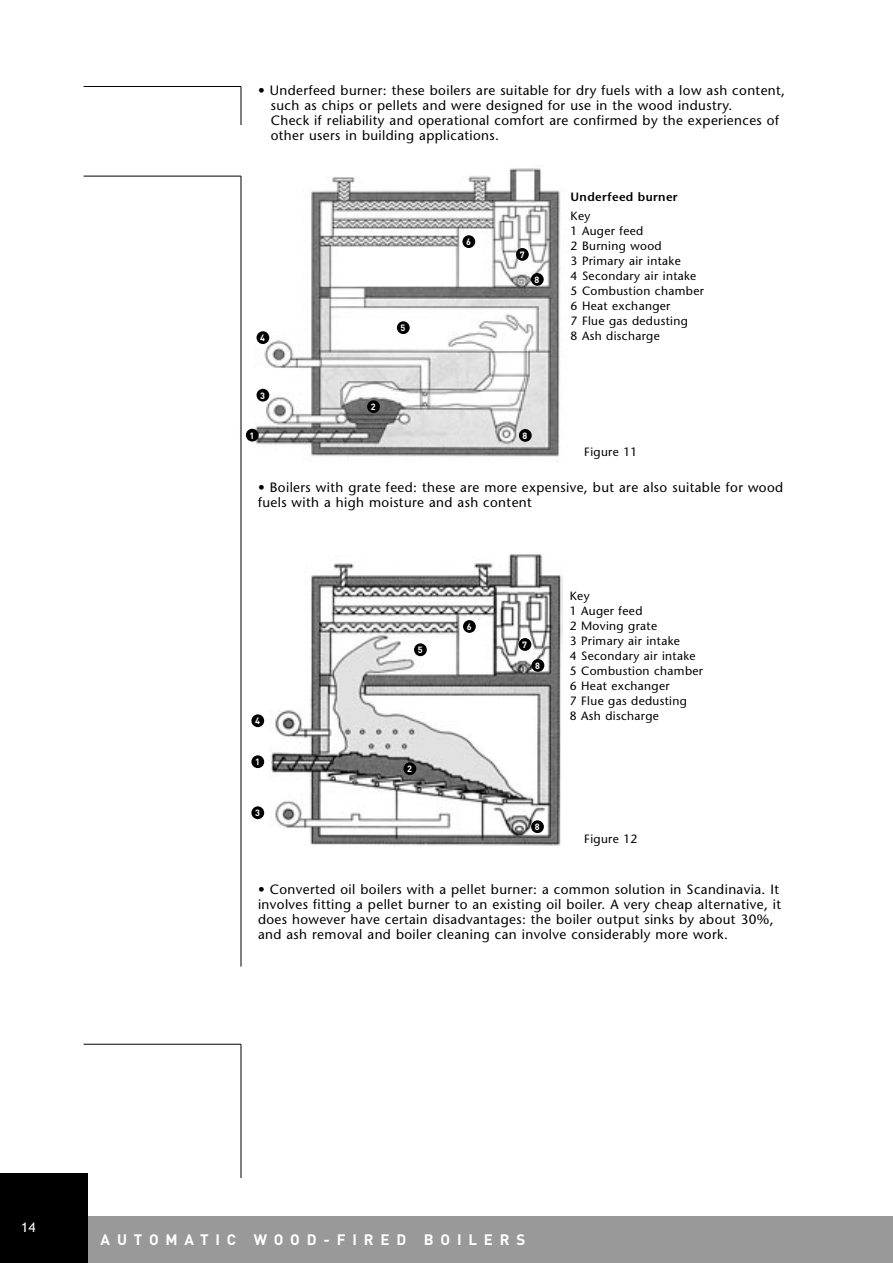
<style>
.page{position:relative;width:893px;height:1263px;background:#fff}
.page>*{position:absolute;margin:0;border:0;box-sizing:border-box;transform-origin:0 0}
.t1{font:700 15px "DIN";letter-spacing:.455em;color:#fff}
.t2{font:13.5px/15px "Stone Sans";letter-spacing:.03em;color:#000}
.t3{font:13.5px "Trebuchet MS";color:#fff}
.t4{font:12px/15px "Stone Sans";letter-spacing:.03em;color:#000}
.t5{font:600 12px "Stone Sans";letter-spacing:.03em;color:#000}
.t6{font:700 9px "DIN";color:#fff}
</style>
<div class="page">
<div style="left:28px;top:1216px;width:864px;height:47px;background:#999"></div>
<div style="left:0;top:1174px;width:88px;height:89px;background:#000"></div>
<img style="left:231px;top:168px;width:330px;height:294px">
<img style="left:270px;top:554px;width:292px;height:292px">
<hr style="left:240px;top:176px;width:1px;height:791px;background:#000">
<hr style="left:84px;top:176px;width:157px;height:1px;background:#000">
<hr style="left:240px;top:1044px;width:1px;height:134px;background:#000">
<hr style="left:84px;top:1044px;width:157px;height:1px;background:#000">
<div style="left:246px;top:429px;width:13px;height:13px;background:#000;border-radius:50%"></div>
<div style="left:251px;top:755px;width:13px;height:13px;background:#000;border-radius:50%"></div>
<div style="left:251px;top:806px;width:13px;height:13px;background:#000;border-radius:50%"></div>
<div style="left:251px;top:714px;width:13px;height:13px;background:#000;border-radius:50%"></div>
<div style="left:414px;top:643px;width:13px;height:13px;background:#000;border-radius:50%"></div>
<div style="left:463px;top:620px;width:13px;height:13px;background:#000;border-radius:50%"></div>
<div style="left:531px;top:659px;width:13px;height:13px;background:#000;border-radius:50%"></div>
<div style="left:518px;top:638px;width:13px;height:13px;background:#000;border-radius:50%"></div>
<div style="left:403px;top:762px;width:13px;height:13px;background:#000;border-radius:50%"></div>
<div style="left:531px;top:820px;width:13px;height:13px;background:#000;border-radius:50%"></div>
<div style="left:367px;top:400px;width:13px;height:13px;background:#000;border-radius:50%"></div>
<div style="left:256px;top:389px;width:13px;height:13px;background:#000;border-radius:50%"></div>
<div style="left:256px;top:331px;width:13px;height:13px;background:#000;border-radius:50%"></div>
<div style="left:397px;top:321px;width:12px;height:13px;background:#000;border-radius:50%"></div>
<div style="left:462px;top:235px;width:13px;height:13px;background:#000;border-radius:50%"></div>
<div style="left:516px;top:248px;width:12px;height:13px;background:#000;border-radius:50%"></div>
<div style="left:531px;top:273px;width:12px;height:13px;background:#000;border-radius:50%"></div>
<div style="left:519px;top:429px;width:12px;height:13px;background:#000;border-radius:50%"></div>
<hr style="left:240px;top:86px;width:1px;height:39px;background:#000">
<hr style="left:84px;top:86px;width:157px;height:1px;background:#000">
<p class="t2" style="left:271px;top:84px;width:516px;text-indent:-13px">• Underfeed burner: these boilers are suitable for dry fuels with a low ash content, such as chips or pellets and were designed for use in the wood industry.<br>Check if reliability and operational comfort are confirmed by the experiences of other users in building applications.</p>
<p class="t6" style="left:260px;top:335px;width:6px">4</p>
<p class="t6" style="left:260px;top:392px;width:6px">3</p>
<p class="t6" style="left:249px;top:432px;width:6px">1</p>
<p class="t6" style="left:400px;top:325px;width:6px">5</p>
<p class="t6" style="left:371px;top:404px;width:6px">2</p>
<p class="t6" style="left:466px;top:239px;width:6px">6</p>
<p class="t6" style="left:519px;top:251px;width:6px">7</p>
<p class="t6" style="left:534px;top:276px;width:6px">8</p>
<p class="t5" style="left:570px;top:192px;width:109px">Underfeed burner</p>
<p class="t4" style="left:570px;top:210px;width:135px">Key<br>1 Auger feed<br>2 Burning wood<br>3 Primary air intake<br>4 Secondary air intake<br>5 Combustion chamber<br>6 Heat exchanger<br>7 Flue gas dedusting<br>8 Ash discharge</p>
<p class="t6" style="left:522px;top:432px;width:6px">8</p>
<p class="t4" style="left:584px;top:446px;width:55px">Figure 11</p>
<p class="t2" style="left:258px;top:481px;width:526px">• Boilers with grate feed: these are more expensive, but are also suitable for wood fuels with a high moisture and ash content</p>
<p class="t6" style="left:255px;top:718px;width:6px">4</p>
<p class="t6" style="left:255px;top:759px;width:6px">1</p>
<p class="t6" style="left:255px;top:810px;width:6px">3</p>
<p class="t6" style="left:418px;top:647px;width:6px">5</p>
<p class="t6" style="left:407px;top:766px;width:6px">2</p>
<p class="t6" style="left:467px;top:623px;width:6px">6</p>
<p class="t6" style="left:522px;top:641px;width:6px">7</p>
<p class="t6" style="left:535px;top:662px;width:6px">8</p>
<p class="t4" style="left:569px;top:590px;width:135px">Key<br>1 Auger feed<br>2 Moving grate<br>3 Primary air intake<br>4 Secondary air intake<br>5 Combustion chamber<br>6 Heat exchanger<br>7 Flue gas dedusting<br>8 Ash discharge</p>
<p class="t6" style="left:535px;top:824px;width:6px">8</p>
<p class="t4" style="left:584px;top:833px;width:55px">Figure 12</p>
<p class="t2" style="left:258px;top:883px;width:524px">• Converted oil boilers with a pellet burner: a common solution in Scandinavia. It involves fitting a pellet burner to an existing oil boiler. A very cheap alternative, it does however have certain disadvantages: the boiler output sinks by about 30%, and ash removal and boiler cleaning can involve considerably more work.</p>
<p class="t3" style="left:21px;top:1219px;width:16px">14</p>
<p class="t1" style="left:101px;top:1234px;width:426px">AUTOMATIC WOOD-FIRED BOILERS</p>
</div>
